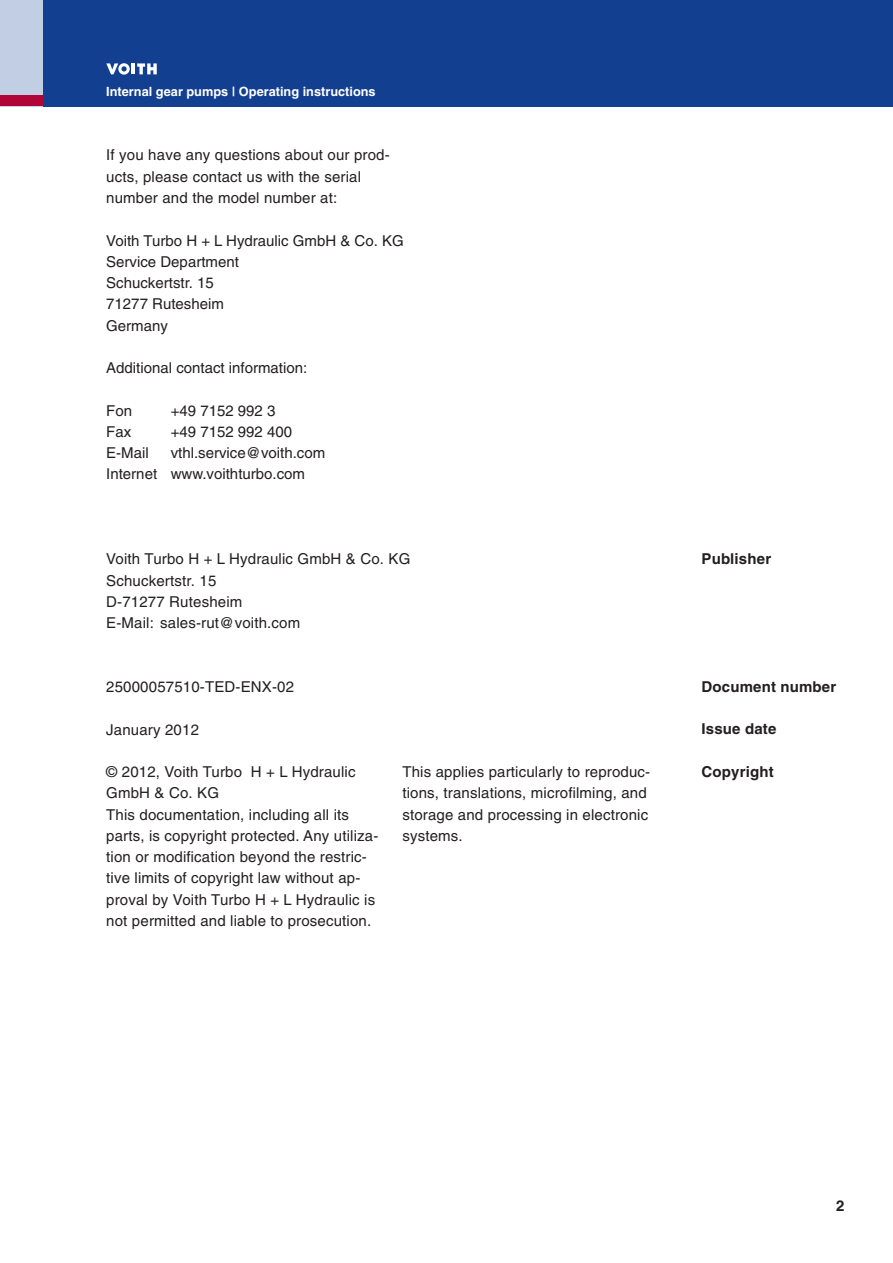
<style>
.page{position:relative;width:893px;height:1263px;background:#fff}
.page>*{position:absolute;margin:0;border:0;box-sizing:border-box;transform-origin:0 0}
.t1{font:15px/21.3px "Helvetica Euro";letter-spacing:.01em;color:#231f20}
.t2{font:700 15px "Helvetica Euro";letter-spacing:.01em;color:#231f20}
.t3{font:700 12.75px "Helvetica Euro";color:#fff}
</style>
<div class="page">
<div style="left:0;top:0;width:893px;height:106px;background:#123f90"></div>
<div style="left:0;top:0;width:43px;height:106px;background:#c2cee3"></div>
<div style="left:0;top:96px;width:43px;height:10px;background:#b10439"></div>
<svg style="left:106px;top:63px;width:51px;height:12px"></svg>
<p class="t3" style="left:106px;top:83px;width:271px">Internal gear pumps | Operating instructions</p>
<p class="t1" style="left:106px;top:144px;width:285px">If you have any questions about our prod&shy;ucts, please contact us with the serial number and the model number at:</p>
<p class="t1" style="left:106px;top:230px;width:299px">Voith Turbo H + L Hydraulic GmbH &amp; Co. KG<br>Service Department<br>Schuckertstr. 15<br>71277 Rutesheim<br>Germany</p>
<p class="t1" style="left:106px;top:357px;width:202px">Additional contact information:</p>
<p class="t1" style="left:106px;top:400px;width:27px">Fon</p>
<p class="t1" style="left:171px;top:400px;width:106px">+49 7152 992 3</p>
<p class="t1" style="left:106px;top:421px;width:27px">Fax</p>
<p class="t1" style="left:171px;top:421px;width:123px">+49 7152 992 400</p>
<p class="t1" style="left:106px;top:442px;width:44px">E-Mail</p>
<p class="t1" style="left:106px;top:442px;width:220px;text-indent:64px">vthl.service@voith.com<br>Internet www.voithturbo.com</p>
<p class="t1" style="left:106px;top:548px;width:306px">Voith Turbo H + L Hydraulic GmbH &amp; Co. KG</p>
<p class="t2" style="left:702px;top:550px;width:71px">Publisher</p>
<p class="t1" style="left:106px;top:570px;width:195px">Schuckertstr. 15<br>D-71277 Rutesheim<br>E-Mail: sales-rut@voith.com</p>
<p class="t1" style="left:106px;top:676px;width:189px">25000057510-TED-ENX-02</p>
<p class="t1" style="left:106px;top:718px;width:94px">January 2012</p>
<p class="t1" style="left:106px;top:761px;width:274px">© 2012, Voith Turbo H + L Hydraulic GmbH &amp; Co. KG<br>This documentation, including all its parts, is copyright protected. Any utiliza&shy;tion or modification beyond the restric&shy;tive limits of copyright law without ap&shy;proval by Voith Turbo H + L Hydraulic is not permitted and liable to prosecution.</p>
<p class="t1" style="left:402px;top:761px;width:249px">This applies particularly to reproduc&shy;tions, translations, microfilming, and storage and processing in electronic systems.</p>
<p class="t2" style="left:702px;top:677px;width:136px">Document number</p>
<p class="t2" style="left:702px;top:720px;width:76px">Issue date</p>
<p class="t2" style="left:702px;top:762px;width:74px">Copyright</p>
<p class="t2" style="left:836px;top:1197px;width:10px">2</p>
</div>
